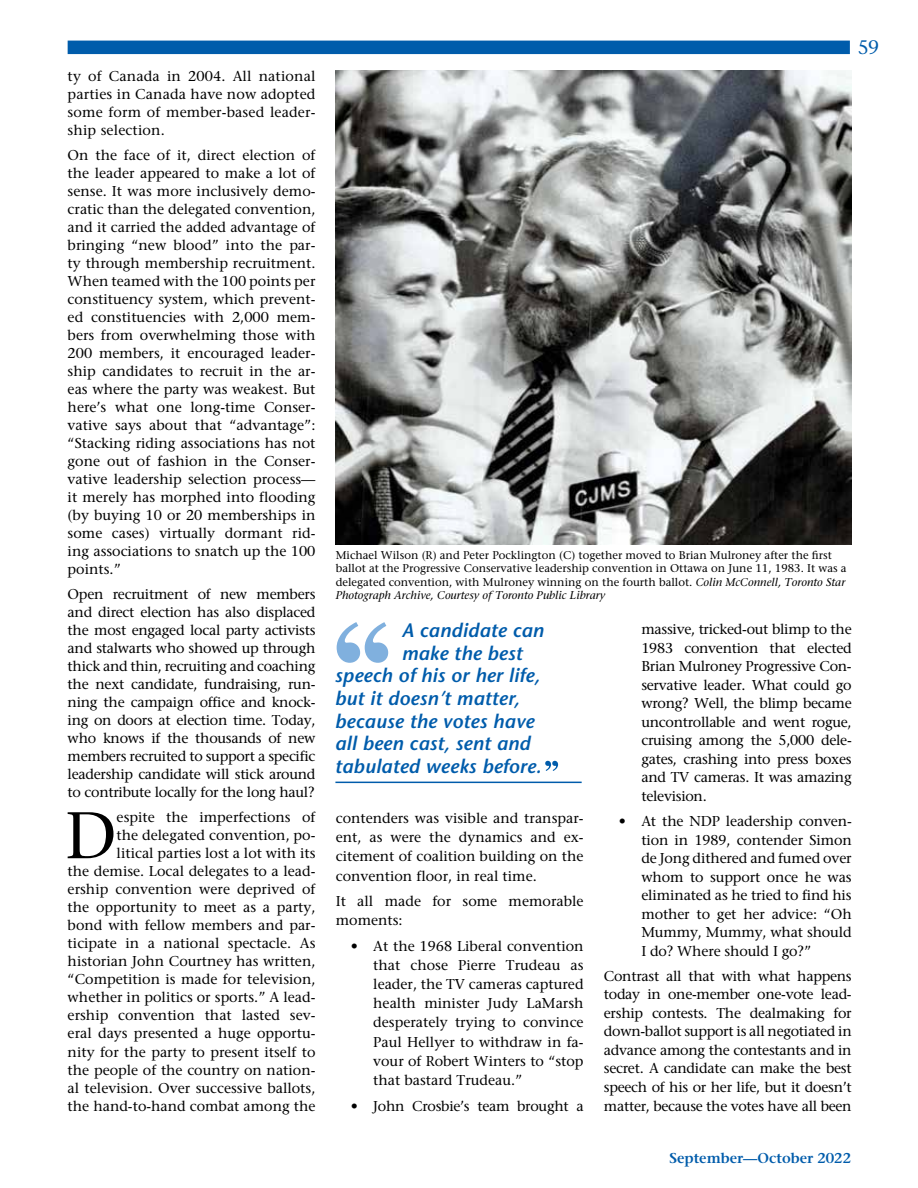
<style>
.page{position:relative;width:918px;height:1188px;background:#fff}
.page>*{position:absolute;margin:0;border:0;box-sizing:border-box;transform-origin:0 0}
.t1{font:65.7px "Stone Serif";color:#000}
.t2{font:italic 600 19.5px "Stone Sans";letter-spacing:.01em;color:#005cab}
.t3{font:19.5px "Stone Serif";color:#005cab}
.t4{font:14.25px/18px "Stone Serif";color:#000;text-align:justify}
.t5{font:14.25px "Stone Serif";letter-spacing:-.02em;color:#000}
.t6{font:600 14.25px "Stone Serif";color:#005cab}
.t7{font:11.25px/13.5px "Stone Serif";color:#000}
.s1{font-style:italic}
</style>
<div class="page">
<div style="left:68px;top:41px;width:782px;height:13px;background:#005cab"></div>
<svg style="left:545px;top:761px;width:13px;height:10px"></svg>
<svg style="left:337px;top:622px;width:51px;height:41px"></svg>
<hr style="left:335px;top:782px;width:247px;height:1px;background:#005cab">
<img style="left:336px;top:70px;width:516px;height:475px">
<h2 class="t3" style="left:858px;top:36px;width:23px">59</h2>
<p class="t4" style="left:68px;top:67px;width:249px">ty of Canada in 2004. All national parties in Canada have now adopted some form of member-based leader&shy;ship selection.</p>
<p class="t4" style="left:68px;top:146px;width:249px">On the face of it, direct election of the leader appeared to make a lot of sense. It was more inclusively demo&shy;cratic than the delegated convention, and it carried the added advantage of bringing “new blood” into the par&shy;ty through membership recruitment.<br>When teamed with the 100 points per constituency system, which prevent&shy;ed constituencies with 2,000 mem&shy;bers from overwhelming those with 200 members, it encouraged leader&shy;ship candidates to recruit in the ar&shy;eas where the party was weakest. But here’s what one long-time Conser&shy;vative says about that “advantage”: “Stacking riding associations has not gone out of fashion in the Conser&shy;vative leadership selection process— it merely has morphed into flooding (by buying 10 or 20 memberships in some cases) virtually dormant rid&shy;ing associations to snatch up the 100 points.”</p>
<p class="t4" style="left:68px;top:585px;width:249px">Open recruitment of new members and direct election has also displaced the most engaged local party activists and stalwarts who showed up through thick and thin, recruiting and coaching the next candidate, fundraising, run&shy;ning the campaign office and knock&shy;ing on doors at election time. Today, who knows if the thousands of new members recruited to support a specific leadership candidate will stick around to contribute locally for the long haul?</p>
<h1 class="t1" style="left:65px;top:796px;width:53px">D</h1>
<p class="t7" style="left:336px;top:548px;width:512px">Michael Wilson (R) and Peter Pocklington (C) together moved to Brian Mulroney after the first ballot at the Progressive Conservative leadership convention in Ottawa on June 11, 1983. It was a delegated convention, with Mulroney winning on the fourth ballot. <span class="s1">Colin McConnell, Toronto Star Photograph Archive, Courtesy of Toronto Public Library</span></p>
<h2 class="t2" style="left:402px;top:619px;width:144px">A candidate can</h2>
<h2 class="t2" style="left:402px;top:641px;width:122px">make the best</h2>
<h2 class="t2" style="left:335px;top:664px;width:206px">speech of his or her life,</h2>
<h2 class="t2" style="left:335px;top:686px;width:186px">but it doesn’t matter,</h2>
<h2 class="t2" style="left:335px;top:709px;width:201px">because the votes have</h2>
<h2 class="t2" style="left:335px;top:731px;width:197px">all been cast, sent and</h2>
<h2 class="t2" style="left:335px;top:754px;width:208px">tabulated weeks before.</h2>
<p class="t4" style="left:641px;top:620px;width:212px;line-height:18.5px">massive, tricked-out blimp to the 1983 convention that elected Brian Mulroney Progressive Con&shy;servative leader. What could go wrong? Well, the blimp became uncontrollable and went rogue, cruising among the 5,000 dele&shy;gates, crashing into press boxes and TV cameras. It was amazing television.</p>
<p class="t4" style="left:641px;top:812px;width:212px;line-height:18.5px;text-indent:-23px">• At the NDP leadership conven&shy;tion in 1989, contender Simon de Jong dithered and fumed over whom to support once he was eliminated as he tried to find his mother to get her advice: “Oh Mummy, Mummy, what should I do? Where should I go?”</p>
<p class="t4" style="left:604px;top:967px;width:249px;line-height:18.5px">Contrast all that with what happens today in one-member one-vote lead&shy;ership contests. The dealmaking for down-ballot support is all negotiated in advance among the contestants and in secret. A candidate can make the best speech of his or her life, but it doesn’t matter, because the votes have all been</p>
<p class="t4" style="left:68px;top:808px;width:249px;text-align:right">espite the imperfections of<br>the delegated convention, po-<br>litical parties lost a lot with its<br>the demise. Local delegates to a lead&shy;ership convention were deprived of the opportunity to meet as a party, bond with fellow members and par&shy;ticipate in a national spectacle. As historian John Courtney has written, “Competition is made for television, whether in politics or sports.” A lead&shy;ership convention that lasted sev&shy;eral days presented a huge opportu&shy;nity for the party to present itself to the people of the country on nation&shy;al television. Over successive ballots, the hand-to-hand combat among the</p>
<p class="t4" style="left:336px;top:809px;width:249px;line-height:19px">contenders was visible and transpar&shy;ent, as were the dynamics and ex&shy;citement of coalition building on the convention floor, in real time.</p>
<p class="t4" style="left:336px;top:892px;width:249px;line-height:19px">It all made for some memorable moments:</p>
<p class="t4" style="left:373px;top:937px;width:212px;line-height:19px;text-indent:-23px">• At the 1968 Liberal convention that chose Pierre Trudeau as leader, the TV cameras captured health minister Judy LaMarsh desperately trying to convince Paul Hellyer to withdraw in fa&shy;vour of Robert Winters to “stop that bastard Trudeau.”</p>
<p class="t5" style="left:351px;top:1097px;width:234px">• John Crosbie’s team brought a</p>
<p class="t6" style="left:670px;top:1149px;width:183px">September—October 2022</p>
</div>
